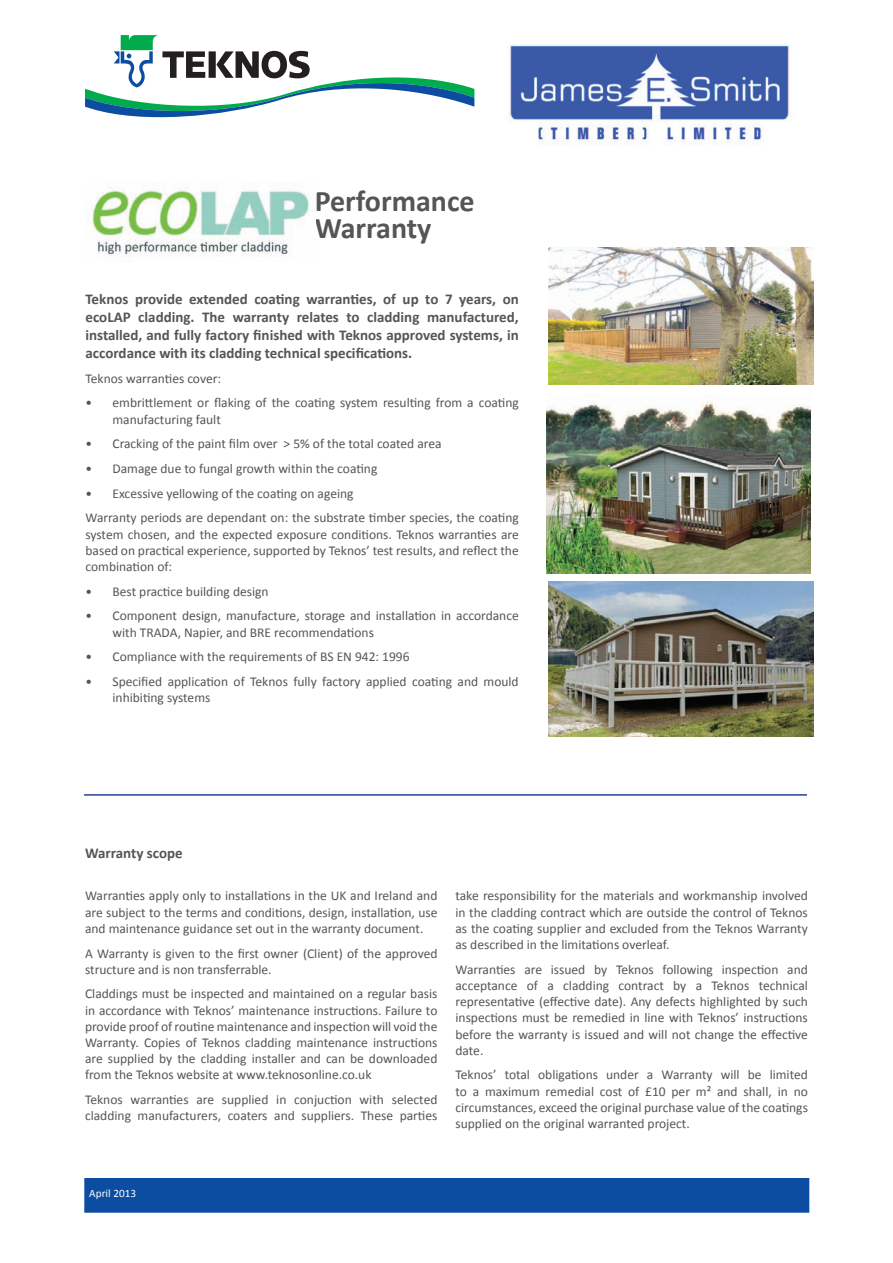
<style>
.page{position:relative;width:893px;height:1263px;background:#fff}
.page>*{position:absolute;margin:0;border:0;box-sizing:border-box;transform-origin:0 0}
.t1{font:700 30px/27px "Calibri";color:#545557}
.t2{font:700 15px/18px "Calibri";color:#545557;text-align:justify}
.t3{font:13.5px/16.2px "Calibri";color:#545557}
.t4{font:11.25px "Calibri";color:#fff}
</style>
<div class="page">
<div style="left:85px;top:1179px;width:723px;height:33px;background:#0d4da1"></div>
<div style="left:84px;top:1178px;width:725px;height:35px;border:2px solid #0d4da1"></div>
<svg style="left:85px;top:35px;width:389px;height:83px"></svg>
<hr style="left:84px;top:794px;width:723px;height:2px;background:#253f8e">
<img style="left:86px;top:187px;width:223px;height:69px">
<img style="left:509px;top:44px;width:280px;height:101px">
<img style="left:549px;top:247px;width:264px;height:138px">
<img style="left:547px;top:401px;width:264px;height:172px">
<img style="left:549px;top:581px;width:264px;height:155px">
<h1 class="t1" style="left:315px;top:186px;width:162px">Performance<br>Warranty</h1>
<p class="t2" style="left:86px;top:289px;width:435px">Teknos provide extended coating warranties, of up to 7 years, on ecoLAP cladding. The warranty relates to cladding manufactured, installed, and fully factory finished with Teknos approved systems, in accordance with its cladding technical specifications.</p>
<p class="t3" style="left:86px;top:369px;width:137px">Teknos warranties cover:</p>
<p class="t3" style="left:112px;top:394px;width:408px;text-indent:-27px">• embrittlement or flaking of the coating system resulting from a coating manufacturing fault</p>
<p class="t3" style="left:86px;top:435px;width:357px">• Cracking of the paint film over &gt; 5% of the total coated area</p>
<p class="t3" style="left:86px;top:460px;width:293px">• Damage due to fungal growth within the coating</p>
<p class="t3" style="left:86px;top:480px;width:435px;line-height:24.8px">• Excessive yellowing of the coating on ageing<br>Warranty periods are dependant on: the substrate timber species, the coating</p>
<p class="t3" style="left:86px;top:525px;width:435px;text-align:justify">system chosen, and the expected exposure conditions. Teknos warranties are based on practical experience, supported by Teknos’ test results, and reflect the combination of:</p>
<p class="t3" style="left:86px;top:582px;width:185px">• Best practice building design</p>
<p class="t3" style="left:112px;top:607px;width:408px;text-indent:-27px">• Component design, manufacture, storage and installation in accordance with TRADA, Napier, and BRE recommendations</p>
<p class="t3" style="left:86px;top:648px;width:326px">• Compliance with the requirements of BS EN 942: 1996</p>
<p class="t3" style="left:112px;top:673px;width:408px;text-indent:-27px">• Specified application of Teknos fully factory applied coating and mould inhibiting systems</p>
<p class="t2" style="left:85px;top:843px;width:99px">Warranty scope</p>
<p class="t3" style="left:85px;top:887px;width:354px;text-align:justify">Warranties apply only to installations in the UK and Ireland and are subject to the terms and conditions, design, installation, use and maintenance guidance set out in the warranty document.</p>
<p class="t3" style="left:85px;top:944px;width:354px">A Warranty is given to the first owner (Client) of the approved structure and is non transferrable.</p>
<p class="t3" style="left:85px;top:985px;width:354px;text-align:justify">Claddings must be inspected and maintained on a regular basis in accordance with Teknos’ maintenance instructions. Failure to provide proof of routine maintenance and inspection will void the Warranty. Copies of Teknos cladding maintenance instructions are supplied by the cladding installer and can be downloaded from the Teknos website at www.teknosonline.co.uk</p>
<p class="t3" style="left:85px;top:1091px;width:354px">Teknos warranties are supplied in conjuction with selected cladding manufacturers, coaters and suppliers. These parties</p>
<p class="t3" style="left:455px;top:887px;width:354px;text-align:justify">take responsibility for the materials and workmanship involved in the cladding contract which are outside the control of Teknos as the coating supplier and excluded from the Teknos Warranty as described in the limitations overleaf.</p>
<p class="t3" style="left:455px;top:960px;width:354px;text-align:justify">Warranties are issued by Teknos following inspection and acceptance of a cladding contract by a Teknos technical representative (effective date). Any defects highlighted by such inspections must be remedied in line with Teknos’ instructions before the warranty is issued and will not change the effective date.</p>
<p class="t3" style="left:455px;top:1066px;width:354px;text-align:justify">Teknos’ total obligations under a Warranty will be limited to a maximum remedial cost of £10 per m² and shall, in no circumstances, exceed the original purchase value of the coatings supplied on the original warranted project.</p>
<p class="t4" style="left:89px;top:1187px;width:48px">April 2013</p>
</div>
